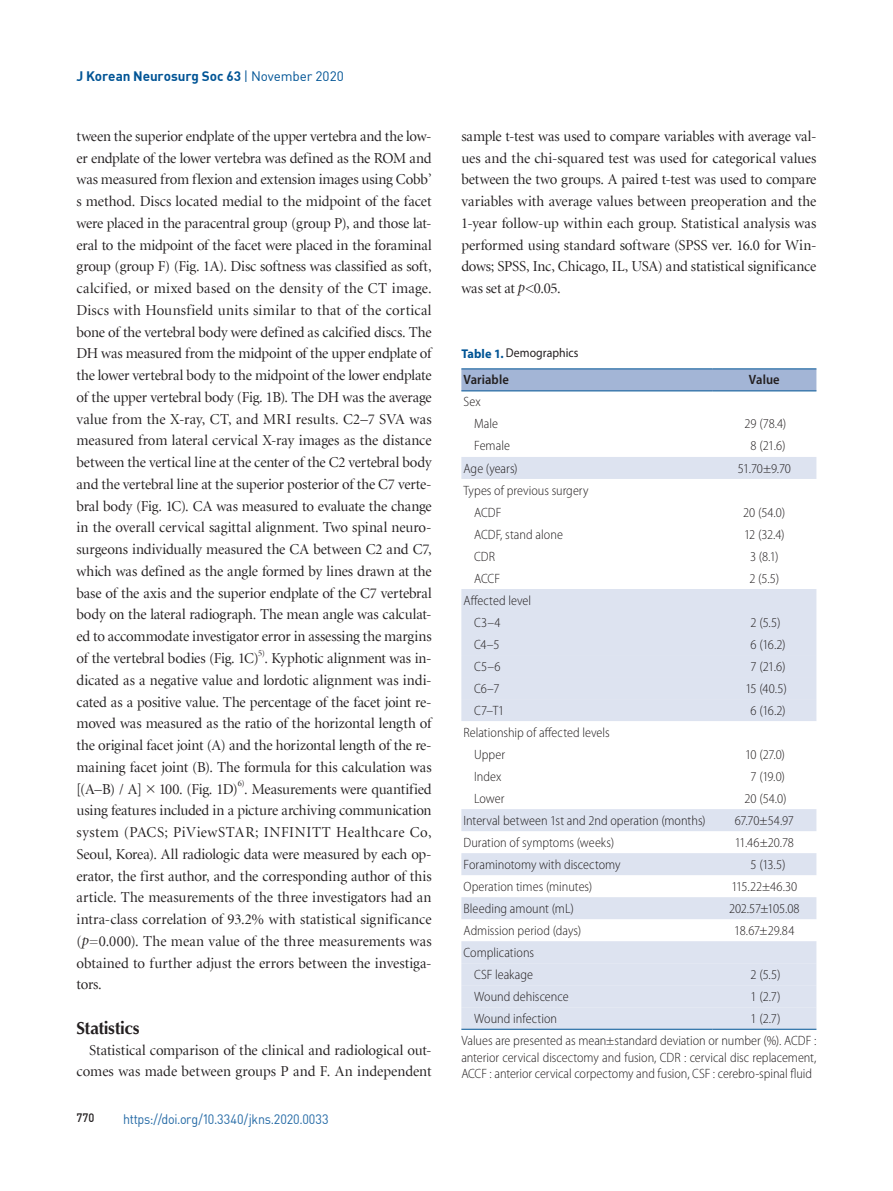
<style>
.page{position:relative;width:893px;height:1191px;background:#fff}
.page>*{position:absolute;margin:0;border:0;box-sizing:border-box;transform-origin:0 0}
.t1{font:700 17.25px "Optima";letter-spacing:-.02em;color:#231f20}
.t2{font:15px/21.8px "Minion LT Display";letter-spacing:-.005em;color:#231f20;text-align:justify}
.t3{font:300 semi-condensed 13.5px/22px "Myriad Pro";color:#231f20}
.t4{font:13.5px "DIN";letter-spacing:-.01em;color:#2369a5;scale:.93 1}
.t5{font:700 13.5px "DIN";letter-spacing:-.005em;color:#005495}
.t6{font:600 semi-condensed 13.5px "Myriad Pro";letter-spacing:.005em;color:#231f20}
.t7{font:12.75px "Myriad Pro";letter-spacing:.005em;color:#231f20;scale:.92 1}
.t8{font:12px "Dinmed";color:#231f20;scale:.93 1}
.t9{font:8.7px "Minion LT Display";color:#231f20}
.s1{font-weight:400}
.s2{font-family:"Minion LT";font-style:italic}
.s3{font-weight:700;color:#005495}
</style>
<div class="page">
<div style="left:461px;top:369px;width:355px;height:21px;background:#a3b5d6"></div>
<div style="left:461px;top:457px;width:355px;height:22px;background:#dde3f0"></div>
<div style="left:461px;top:589px;width:355px;height:22px;background:#dde3f0"></div>
<svg style="left:461px;top:611px;width:355px;height:417px;fill:#dde3f0"></svg>
<hr style="left:461px;top:368px;width:251px;height:1px;background:#005495">
<hr style="left:712px;top:368px;width:104px;height:1px;background:#005495">
<hr style="left:461px;top:390px;width:251px;height:1px;background:#005495">
<hr style="left:712px;top:390px;width:104px;height:1px;background:#005495">
<hr style="left:461px;top:1028px;width:251px;height:1px;background:#005495">
<hr style="left:712px;top:1028px;width:104px;height:1px;background:#005495">
<p class="t5" style="left:76px;top:68px;width:269px">J Korean Neurosurg Soc 63 <span class="s1">| November 2020</span></p>
<p class="t2" style="left:76px;top:126px;width:357px">tween the superior endplate of the upper vertebra and the low&shy;er endplate of the lower vertebra was defined as the ROM and was measured from flexion and extension images using Cobb’ s method. Discs located medial to the midpoint of the facet were placed in the paracentral group (group P), and those lat&shy;eral to the midpoint of the facet were placed in the foraminal group (group F) (Fig. 1A). Disc softness was classified as soft, calcified, or mixed based on the density of the CT image.<br>Discs with Hounsfield units similar to that of the cortical bone of the vertebral body were defined as calcified discs. The DH was measured from the midpoint of the upper endplate of the lower vertebral body to the midpoint of the lower endplate of the upper vertebral body (Fig. 1B). The DH was the average value from the X-ray, CT, and MRI results. C2–7 SVA was measured from lateral cervical X-ray images as the distance between the vertical line at the center of the C2 vertebral body and the vertebral line at the superior posterior of the C7 verte&shy;bral body (Fig. 1C). CA was measured to evaluate the change in the overall cervical sagittal alignment. Two spinal neuro&shy;surgeons individually measured the CA between C2 and C7, which was defined as the angle formed by lines drawn at the base of the axis and the superior endplate of the C7 vertebral body on the lateral radiograph. The mean angle was calculat&shy;ed to accommodate investigator error in assessing the margins of the vertebral bodies (Fig. 1C) . Kyphotic alignment was in-</p>
<p class="t9" style="left:258px;top:648px;width:8px">5)</p>
<p class="t2" style="left:76px;top:669px;width:357px">dicated as a negative value and lordotic alignment was indi&shy;cated as a positive value. The percentage of the facet joint re&shy;moved was measured as the ratio of the horizontal length of the original facet joint (A) and the horizontal length of the re&shy;maining facet joint (B). The formula for this calculation was [(A–B) / A] × 100. (Fig. 1D) . Measurements were quantified</p>
<p class="t9" style="left:238px;top:779px;width:9px">6)</p>
<p class="t2" style="left:76px;top:800px;width:357px">using features included in a picture archiving communication system (PACS; PiViewSTAR; INFINITT Healthcare Co, Seoul, Korea). All radiologic data were measured by each op&shy;erator, the first author, and the corresponding author of this article. The measurements of the three investigators had an intra-class correlation of 93.2% with statistical significance (<span class="s2">p</span>=0.000). The mean value of the three measurements was obtained to further adjust the errors between the investiga&shy;tors.</p>
<p class="t1" style="left:76px;top:1017px;width:64px">Statistics</p>
<p class="t2" style="left:76px;top:1039px;width:357px;text-align:right">Statistical comparison of the clinical and radiological out&shy;comes was made between groups P and F. An independent</p>
<p class="t8" style="left:77px;top:1109px;width:21px">770</p>
<p class="t4" style="left:123px;top:1110px;width:223px">https://doi.org/10.3340/jkns.2020.0033</p>
<p class="t2" style="left:461px;top:126px;width:357px">sample t-test was used to compare variables with average val&shy;ues and the chi-squared test was used for categorical values between the two groups. A paired t-test was used to compare variables with average values between preoperation and the 1-year follow-up within each group. Statistical analysis was performed using standard software (SPSS ver. 16.0 for Win&shy;dows; SPSS, Inc, Chicago, IL, USA) and statistical significance was set at <span class="s2">p</span>&lt;0.05.</p>
<p class="t7" style="left:461px;top:345px;width:129px"><span class="s3">Table 1.</span> Demographics</p>
<p class="t6" style="left:463px;top:371px;width:47px">Variable</p>
<p class="t6" style="left:749px;top:371px;width:32px">Value</p>
<p class="t3" style="left:474px;top:391px;width:25px;text-indent:-11px">Sex<br>Male</p>
<p class="t3" style="left:745px;top:413px;width:43px">29 (78.4)</p>
<p class="t3" style="left:474px;top:435px;width:37px">Female</p>
<p class="t3" style="left:751px;top:435px;width:36px">8 (21.6)</p>
<p class="t3" style="left:463px;top:457px;width:56px">Age (years)</p>
<p class="t3" style="left:738px;top:457px;width:54px">51.70±9.70</p>
<p class="t3" style="left:474px;top:479px;width:116px;text-indent:-11px">Types of previous surgery<br>ACDF</p>
<p class="t3" style="left:743px;top:501px;width:44px">20 (54.0)</p>
<p class="t3" style="left:474px;top:523px;width:90px">ACDF, stand alone</p>
<p class="t3" style="left:744px;top:523px;width:42px">12 (32.4)</p>
<p class="t3" style="left:474px;top:545px;width:22px">CDR</p>
<p class="t3" style="left:750px;top:545px;width:30px">3 (8.1)</p>
<p class="t3" style="left:474px;top:567px;width:27px">ACCF</p>
<p class="t3" style="left:749px;top:567px;width:31px">2 (5.5)</p>
<p class="t3" style="left:474px;top:589px;width:59px;text-indent:-11px">Affected level<br>C3–4</p>
<p class="t3" style="left:751px;top:611px;width:31px">2 (5.5)</p>
<p class="t3" style="left:474px;top:633px;width:27px">C4–5</p>
<p class="t3" style="left:751px;top:633px;width:37px">6 (16.2)</p>
<p class="t3" style="left:474px;top:655px;width:28px">C5–6</p>
<p class="t3" style="left:751px;top:655px;width:36px">7 (21.6)</p>
<p class="t3" style="left:474px;top:677px;width:27px">C6–7</p>
<p class="t3" style="left:745px;top:677px;width:43px">15 (40.5)</p>
<p class="t3" style="left:474px;top:699px;width:32px">C7–T1</p>
<p class="t3" style="left:751px;top:699px;width:37px">6 (16.2)</p>
<p class="t3" style="left:474px;top:721px;width:137px;text-indent:-11px">Relationship of affected levels<br>Upper</p>
<p class="t3" style="left:745px;top:743px;width:42px">10 (27.0)</p>
<p class="t3" style="left:474px;top:765px;width:29px">Index</p>
<p class="t3" style="left:751px;top:765px;width:36px">7 (19.0)</p>
<p class="t3" style="left:474px;top:787px;width:32px">Lower</p>
<p class="t3" style="left:745px;top:787px;width:44px">20 (54.0)</p>
<p class="t3" style="left:463px;top:809px;width:244px">Interval between 1st and 2nd operation (months)</p>
<p class="t3" style="left:735px;top:809px;width:61px">67.70±54.97</p>
<p class="t3" style="left:463px;top:831px;width:152px">Duration of symptoms (weeks)</p>
<p class="t3" style="left:735px;top:831px;width:61px">11.46±20.78</p>
<p class="t3" style="left:463px;top:853px;width:159px">Foraminotomy with discectomy</p>
<p class="t3" style="left:751px;top:853px;width:36px">5 (13.5)</p>
<p class="t3" style="left:463px;top:875px;width:130px">Operation times (minutes)</p>
<p class="t3" style="left:731px;top:875px;width:67px">115.22±46.30</p>
<p class="t3" style="left:463px;top:897px;width:112px">Bleeding amount (mL)</p>
<p class="t3" style="left:729px;top:897px;width:72px">202.57±105.08</p>
<p class="t3" style="left:463px;top:919px;width:119px">Admission period (days)</p>
<p class="t3" style="left:734px;top:919px;width:62px">18.67±29.84</p>
<p class="t3" style="left:463px;top:941px;width:72px;text-align:right">Complications<br>CSF leakage</p>
<p class="t3" style="left:751px;top:963px;width:31px">2 (5.5)</p>
<p class="t3" style="left:474px;top:985px;width:96px">Wound dehiscence</p>
<p class="t3" style="left:751px;top:985px;width:31px">1 (2.7)</p>
<p class="t3" style="left:474px;top:1007px;width:84px">Wound infection</p>
<p class="t3" style="left:461px;top:1007px;width:357px;text-indent:289px">1 (2.7)<br>Values are presented as mean±standard deviation or number (%). ACDF :</p>
<p class="t3" style="left:461px;top:1048px;width:357px;line-height:16.5px">anterior cervical discectomy and fusion, CDR : cervical disc replacement,<br>ACCF : anterior cervical corpectomy and fusion, CSF : cerebro-spinal fluid</p>
</div>
